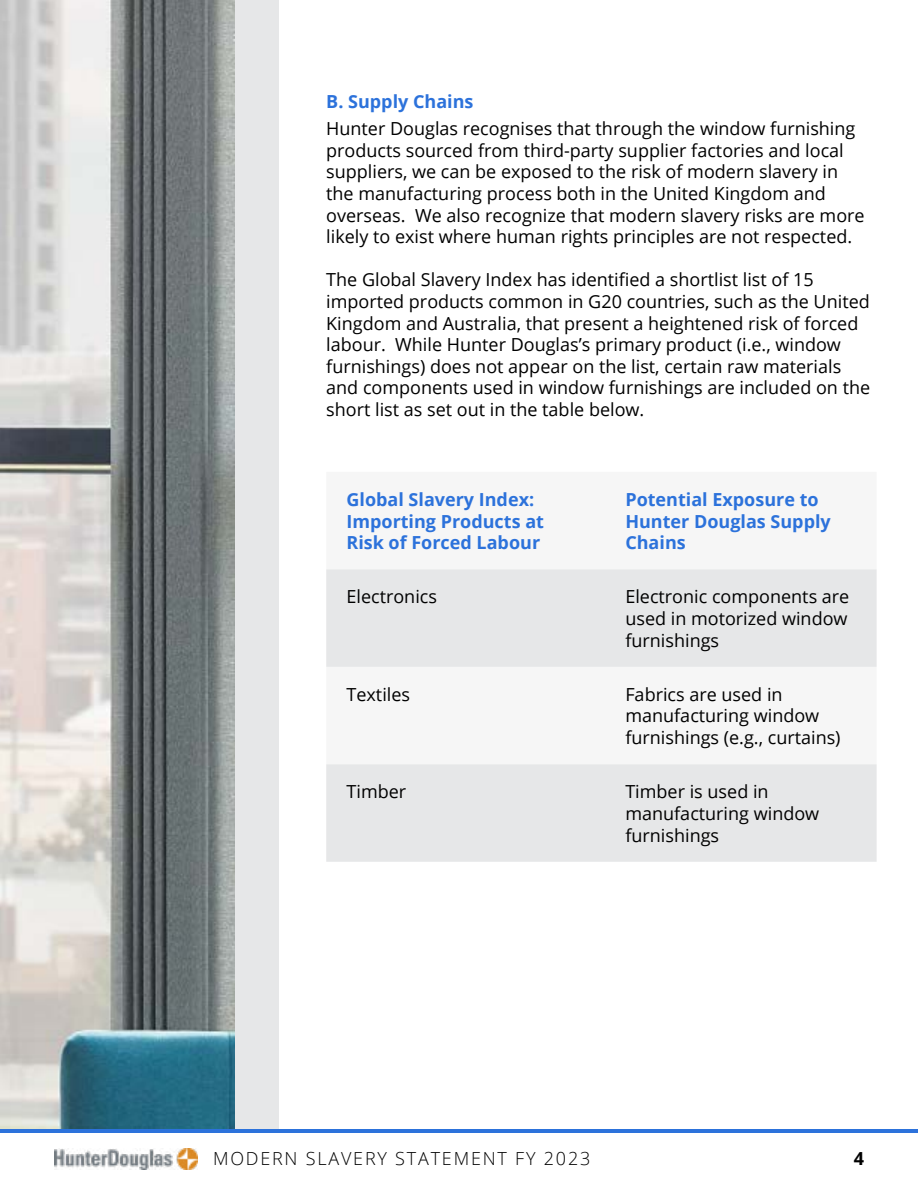
<style>
.page{position:relative;width:918px;height:1188px;background:#fff}
.page>*{position:absolute;margin:0;border:0;box-sizing:border-box;transform-origin:0 0}
.t1{font:18px/21.6px "Open Sans";color:#000}
.t2{font:700 18px/21.6px "Open Sans";color:#2c72db}
.t3{font:300 18px "Open Sans";letter-spacing:.1em;color:#000}
.t4{font:700 18px "Open Sans";color:#000}
</style>
<div class="page">
<img style="left:54px;top:1148px;width:144px;height:21px">
<hr style="left:0;top:1129px;width:918px;height:4px;background:#2c72db">
<img style="left:0;top:0;width:236px;height:1129px">
<div style="left:236px;top:0;width:43px;height:1129px;background:#e6e7e8"></div>
<svg style="left:326px;top:569px;width:551px;height:293px;fill:#e6e7e8"></svg>
<p class="t2" style="left:326px;top:90px;width:149px">B. Supply Chains</p>
<p class="t1" style="left:326px;top:117px;width:540px">Hunter Douglas recognises that through the window furnishing products sourced from third-party supplier factories and local suppliers, we can be exposed to the risk of modern slavery in the manufacturing process both in the United Kingdom and overseas. We also recognize that modern slavery risks are more likely to exist where human rights principles are not respected.</p>
<p class="t1" style="left:326px;top:269px;width:545px">The Global Slavery Index has identified a shortlist list of 15 imported products common in G20 countries, such as the United Kingdom and Australia, that present a heightened risk of forced labour. While Hunter Douglas’s primary product (i.e., window furnishings) does not appear on the list, certain raw materials and components used in window furnishings are included on the short list as set out in the table below.</p>
<p class="t2" style="left:346px;top:488px;width:199px">Global Slavery Index:<br>Importing Products at<br>Risk of Forced Labour</p>
<p class="t2" style="left:625px;top:488px;width:207px">Potential Exposure to<br>Hunter Douglas Supply<br>Chains</p>
<p class="t1" style="left:346px;top:586px;width:92px">Electronics</p>
<p class="t1" style="left:625px;top:586px;width:226px;text-align:justify">Electronic components are used in motorized window furnishings</p>
<p class="t1" style="left:346px;top:683px;width:65px">Textiles</p>
<p class="t1" style="left:625px;top:683px;width:217px">Fabrics are used in manufacturing window furnishings (e.g., curtains)</p>
<p class="t1" style="left:346px;top:781px;width:61px">Timber</p>
<p class="t1" style="left:625px;top:781px;width:195px">Timber is used in manufacturing window furnishings</p>
<p class="t3" style="left:213px;top:1146px;width:379px">MODERN SLAVERY STATEMENT FY 2023</p>
<p class="t4" style="left:854px;top:1146px;width:12px">4</p>
</div>
